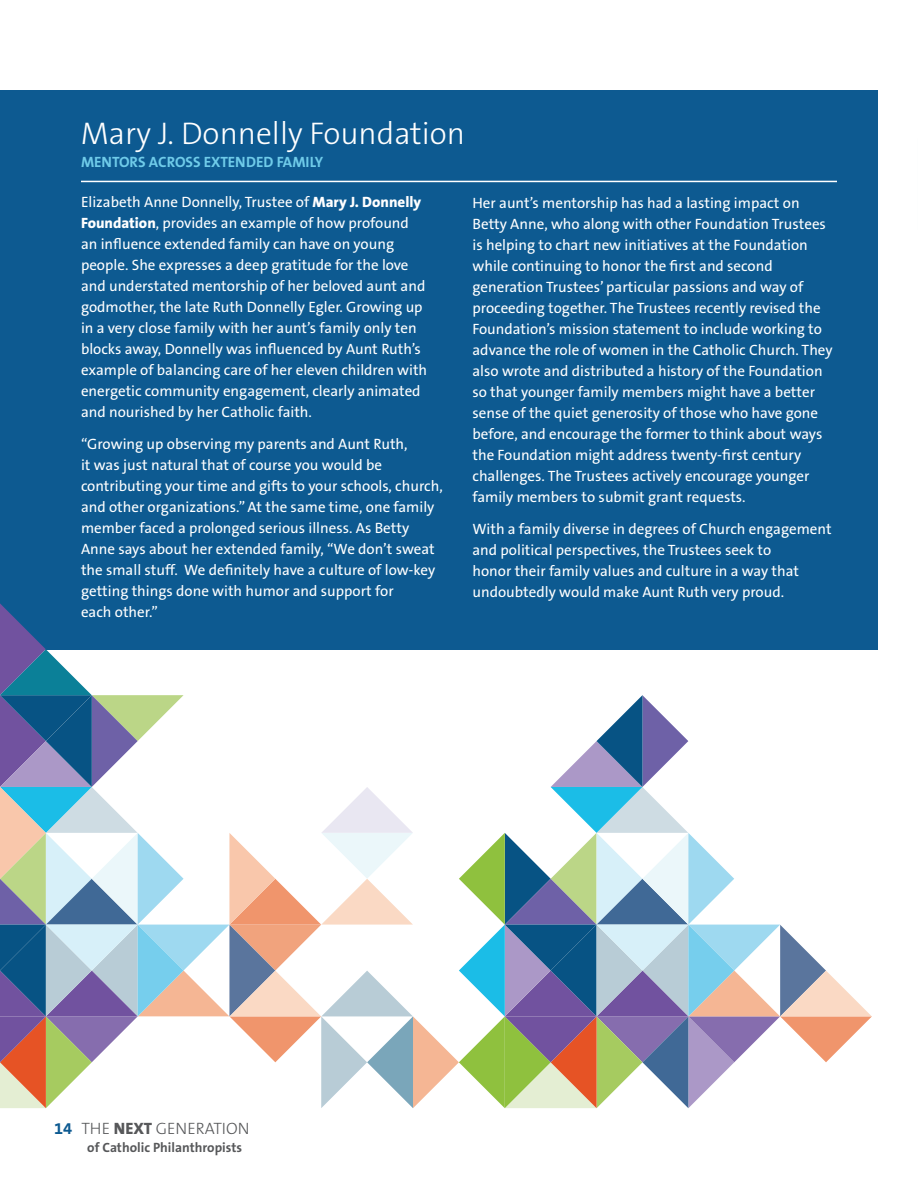
<style>
.page{position:relative;width:918px;height:1188px;background:#fff}
.page>*{position:absolute;margin:0;border:0;box-sizing:border-box;transform-origin:0 0}
.t1{font:300 31.5px "The Sans B3";color:#fff}
.t2{font:300 16.5px "The Sans B3";color:#57585a}
.t3{font:15px/21px "The Sans B5 Plain";color:#fff}
.t4{font:700 15px "The Sans B7";color:#6fcbe9}
.t5{font:700 13.5px "The Sans B7";color:#57585a}
.s1{font-family:"The Sans B8";font-weight:800}
.s2{font-family:"The Sans B7";font-weight:700;color:#0d5a91}
</style>
<div class="page">
<div style="left:0;top:90px;width:878px;height:560px;background:#0d5a91"></div>
<hr style="left:81px;top:181px;width:756px;height:1px;background:#fff">
<svg style="left:0;top:603px;width:872px;height:505px"></svg>
<h1 class="t1" style="left:81px;top:116px;width:386px">Mary J. Donnelly Foundation</h1>
<p class="t4" style="left:81px;top:154px;width:244px">MENTORS ACROSS EXTENDED FAMILY</p>
<p class="t3" style="left:81px;top:192px;width:348px">Elizabeth Anne Donnelly, Trustee of <span class="s1">Mary J. Donnelly Foundation</span>, provides an example of how profound an influence extended family can have on young people. She expresses a deep gratitude for the love and understated mentorship of her beloved aunt and godmother, the late Ruth Donnelly Egler. Growing up in a very close family with her aunt’s family only ten blocks away, Donnelly was influenced by Aunt Ruth’s example of balancing care of her eleven children with energetic community engagement, clearly animated and nourished by her Catholic faith.</p>
<p class="t3" style="left:81px;top:434px;width:363px">“Growing up observing my parents and Aunt Ruth,<br>it was just natural that of course you would be contributing your time and gifts to your schools, church, and other organizations.” At the same time, one family member faced a prolonged serious illness. As Betty Anne says about her extended family, “We don’t sweat the small stuff. We definitely have a culture of low-key getting things done with humor and support for<br>each other.”</p>
<p class="t3" style="left:472px;top:193px;width:362px">Her aunt’s mentorship has had a lasting impact on Betty Anne, who along with other Foundation Trustees is helping to chart new initiatives at the Foundation while continuing to honor the first and second generation Trustees’ particular passions and way of proceeding together. The Trustees recently revised the Foundation’s mission statement to include working to advance the role of women in the Catholic Church. They also wrote and distributed a history of the Foundation so that younger family members might have a better sense of the quiet generosity of those who have gone before, and encourage the former to think about ways the Foundation might address twenty-first century challenges. The Trustees actively encourage younger family members to submit grant requests.</p>
<p class="t3" style="left:472px;top:519px;width:361px">With a family diverse in degrees of Church engagement and political perspectives, the Trustees seek to<br>honor their family values and culture in a way that undoubtedly would make Aunt Ruth very proud.</p>
<p class="t2" style="left:54px;top:1120px;width:197px"><span class="s2">14</span> THE <span class="s1">NEXT</span> GENERATION</p>
<p class="t5" style="left:87px;top:1140px;width:156px">of Catholic Philanthropists</p>
</div>
